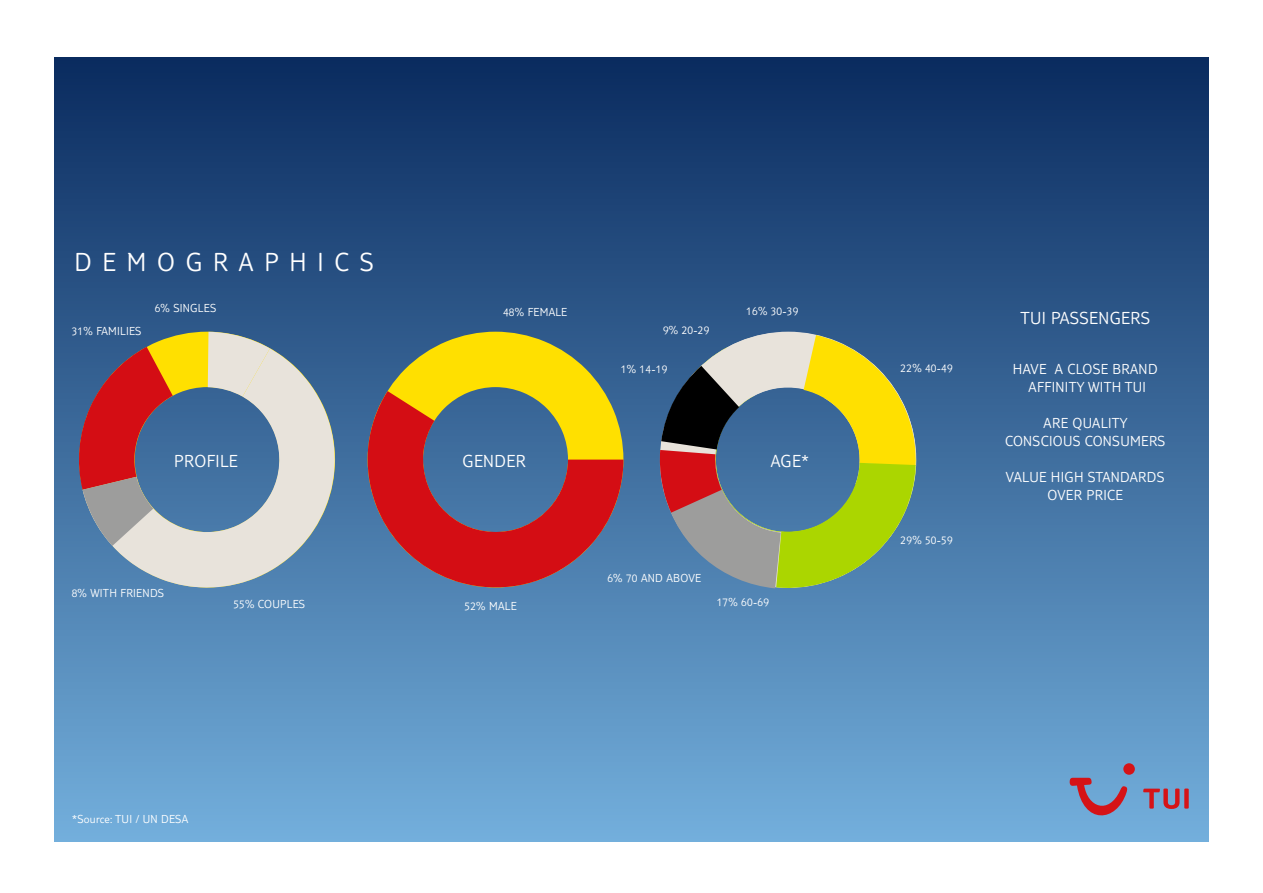
<style>
.page{position:relative;width:1263px;height:893px;background:#fff}
.page>*{position:absolute;margin:0;border:0;box-sizing:border-box;transform-origin:0 0}
.t1{font:300 27px "TUI Type";letter-spacing:.4em;color:#fff}
.t2{font:300 18px "TUI Type";letter-spacing:.02em;color:#fff}
.t3{font:300 15px/18px "TUI Type";letter-spacing:.02em;color:#fff;text-align:center}
.t4{font:300 12px "TUI Type";letter-spacing:.02em;color:#fff}
</style>
<div class="page">
<div style="left:54px;top:57px;width:1155px;height:785px;background:linear-gradient(to bottom,#0a2b5f,#73afdc)"></div>
<svg style="left:1143px;top:788px;width:46px;height:21px"></svg>
<svg style="left:1070px;top:778px;width:58px;height:37px;background:#907594"></svg>
<div style="left:1123px;top:763px;width:12px;height:12px;background:#d51317;border-radius:50%"></div>
<svg style="left:79px;top:332px;width:256px;height:255px;background:#5d7870"></svg>
<svg style="left:208px;top:332px;width:62px;height:16px"></svg>
<svg style="left:83px;top:348px;width:252px;height:240px;background:#97abb6"></svg>
<svg style="left:368px;top:332px;width:255px;height:59px;background:#abaa3a"></svg>
<svg style="left:366px;top:391px;width:257px;height:198px;background:#925557"></svg>
<svg style="left:76px;top:347px;width:97px;height:199px;background:#975b67"></svg>
<svg style="left:659px;top:335px;width:270px;height:256px;background:#7c8d6f"></svg>
<h1 class="t1" style="left:74px;top:247px;width:301px">DEMOGRAPHICS</h1>
<p class="t4" style="left:72px;top:324px;width:71px">31% FAMILIES</p>
<p class="t4" style="left:155px;top:301px;width:63px">6% SINGLES</p>
<p class="t4" style="left:503px;top:306px;width:66px">48% FEMALE</p>
<p class="t4" style="left:663px;top:323px;width:48px">9% 20-29</p>
<p class="t4" style="left:621px;top:362px;width:48px">1% 14-19</p>
<p class="t4" style="left:746px;top:304px;width:54px">16% 30-39</p>
<h2 class="t2" style="left:174px;top:450px;width:65px">PROFILE</h2>
<h2 class="t2" style="left:771px;top:450px;width:40px">AGE*</h2>
<h2 class="t2" style="left:463px;top:450px;width:65px">GENDER</h2>
<p class="t4" style="left:72px;top:587px;width:94px">8% WITH FRIENDS</p>
<p class="t4" style="left:233px;top:597px;width:73px">55% COUPLES</p>
<p class="t4" style="left:464px;top:599px;width:54px">52% MALE</p>
<p class="t4" style="left:72px;top:813px;width:117px">*Source: TUI / UN DESA</p>
<p class="t4" style="left:607px;top:571px;width:95px">6% 70 AND ABOVE</p>
<p class="t4" style="left:717px;top:595px;width:54px">17% 60-69</p>
<p class="t4" style="left:901px;top:361px;width:54px">22% 40-49</p>
<p class="t4" style="left:901px;top:533px;width:54px">29% 50-59</p>
<h2 class="t2" style="left:1020px;top:308px;width:131px">TUI PASSENGERS</h2>
<p class="t3" style="left:1013px;top:360px;width:146px">HAVE A CLOSE BRAND<br>AFFINITY WITH TUI</p>
<p class="t3" style="left:1005px;top:414px;width:162px">ARE QUALITY<br>CONSCIOUS CONSUMERS</p>
<p class="t3" style="left:1006px;top:468px;width:160px">VALUE HIGH STANDARDS<br>OVER PRICE</p>
</div>
